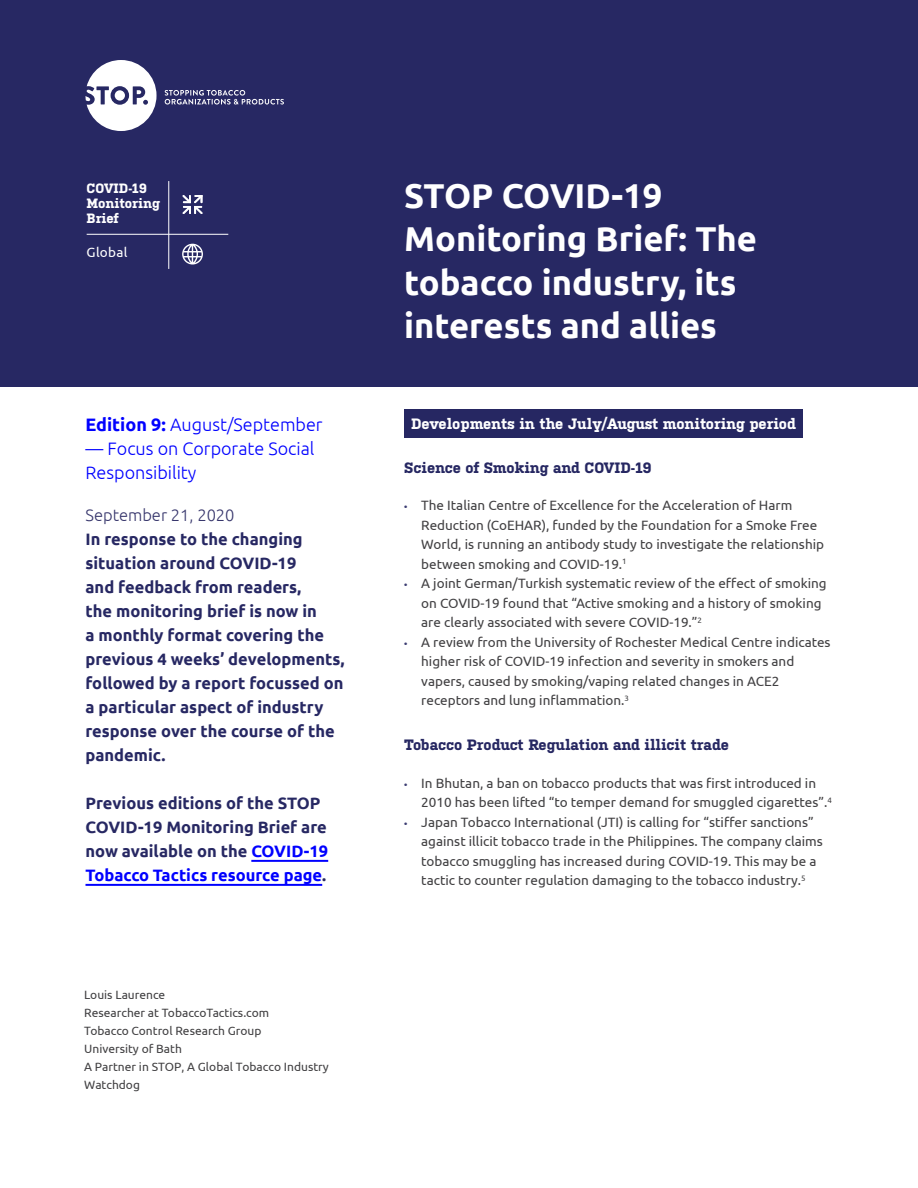
<style>
.page{position:relative;width:918px;height:1188px;background:#fff}
.page>*{position:absolute;margin:0;border:0;box-sizing:border-box;transform-origin:0 0}
.t1{font:700 34.5px/43.5px "Ubuntu";color:#fff}
.t2{font:300 18px/24px "Ubuntu";color:#00f}
.t3{font:700 16.5px/24px "Ubuntu";color:#272863}
.t4{font:300 16.5px "Ubuntu";color:#37366c}
.t5{font:700 15px "Kulturista";color:#262762}
.t6{font:700 15px "Kulturista";color:#fff}
.t7{font:13.5px/19.5px "Ubuntu";color:#414042}
.t8{font:700 13.5px/15px "Kulturista";color:#fff}
.t9{font:13.5px "Ubuntu";letter-spacing:.02em;color:#fff}
.t10{font:12px/18px "Ubuntu";color:#414042}
.s1{font-weight:700}
.s2{color:#00f}
.s3{font-weight:700;font-size:9px;color:#3c3d72}
</style>
<div class="page">
<div style="left:0;top:0;width:918px;height:387px;background:#272863"></div>
<svg style="left:165px;top:90px;width:119px;height:15px"></svg>
<svg style="left:86px;top:60px;width:71px;height:71px"></svg>
<div style="left:115px;top:90px;width:10px;height:11px;background:#fff;border-radius:50%"></div>
<hr style="left:169px;top:181px;width:1px;height:88px;background:#fff">
<hr style="left:87px;top:234px;width:141px;height:1px;background:#fff">
<svg style="left:183px;top:195px;width:20px;height:19px"></svg>
<svg style="left:182px;top:244px;width:21px;height:21px"></svg>
<div style="left:404px;top:409px;width:399px;height:29px;background:#262762"></div>
<hr style="left:86px;top:884px;width:236px;height:2px;background:#00f">
<hr style="left:251px;top:860px;width:77px;height:2px;background:#00f">
<p class="t8" style="left:87px;top:180px;width:75px">COVID-19<br>Monitoring<br>Brief</p>
<p class="t9" style="left:87px;top:244px;width:42px">Global</p>
<h2 class="t2" style="left:86px;top:412px;width:239px"><span class="s1">Edition 9:</span> August/September</h2>
<h2 class="t2" style="left:86px;top:436px;width:231px">— Focus on Corporate Social<br>Responsibility</h2>
<p class="t4" style="left:86px;top:505px;width:151px">September 21, 2020</p>
<p class="t3" style="left:86px;top:527px;width:261px">In response to the changing situation around COVID-19<br>and feedback from readers,<br>the monitoring brief is now in<br>a monthly format covering the previous 4 weeks’ developments, followed by a report focussed on a particular aspect of industry response over the course of the pandemic.</p>
<p class="t3" style="left:86px;top:791px;width:244px">Previous editions of the STOP<br>COVID-19 Monitoring Brief are now available on the <span class="s2">COVID-19<br>Tobacco Tactics resource page</span>.</p>
<p class="t10" style="left:84px;top:986px;width:246px">Louis Laurence<br>Researcher at TobaccoTactics.com<br>Tobacco Control Research Group<br>University of Bath<br>A Partner in STOP, A Global Tobacco Industry<br>Watchdog</p>
<h1 class="t1" style="left:404px;top:173px;width:354px">STOP COVID-19<br>Monitoring Brief: The tobacco industry, its interests and allies</h1>
<p class="t6" style="left:411px;top:413px;width:386px">Developments in the July/August monitoring period</p>
<p class="t5" style="left:404px;top:456px;width:249px">Science of Smoking and COVID-19</p>
<p class="t7" style="left:421px;top:495px;width:404px;text-indent:-17px"><span class="s3">•</span> The Italian Centre of Excellence for the Acceleration of Harm Reduction (CoEHAR), funded by the Foundation for a Smoke Free World, is running an antibody study to investigate the relationship between smoking and COVID-19.<sup>1</sup></p>
<p class="t7" style="left:421px;top:573px;width:407px;text-indent:-17px"><span class="s3">•</span> A joint German/Turkish systematic review of the effect of smoking on COVID-19 found that “Active smoking and a history of smoking are clearly associated with severe COVID-19.”<sup>2</sup></p>
<p class="t7" style="left:421px;top:632px;width:411px;text-indent:-17px"><span class="s3">•</span> A review from the University of Rochester Medical Centre indicates higher risk of COVID-19 infection and severity in smokers and vapers, caused by smoking/vaping related changes in ACE2 receptors and lung inflammation.<sup>3</sup></p>
<p class="t5" style="left:404px;top:734px;width:326px">Tobacco Product Regulation and illicit trade</p>
<p class="t7" style="left:421px;top:773px;width:412px;text-indent:-17px"><span class="s3">•</span> In Bhutan, a ban on tobacco products that was first introduced in<br>2010 has been lifted “to temper demand for smuggled cigarettes”.<sup>4</sup></p>
<p class="t7" style="left:421px;top:812px;width:403px;text-indent:-17px"><span class="s3">•</span> Japan Tobacco International (JTI) is calling for “stiffer sanctions” against illicit tobacco trade in the Philippines. The company claims tobacco smuggling has increased during COVID-19. This may be a tactic to counter regulation damaging to the tobacco industry.<sup>5</sup></p>
</div>
